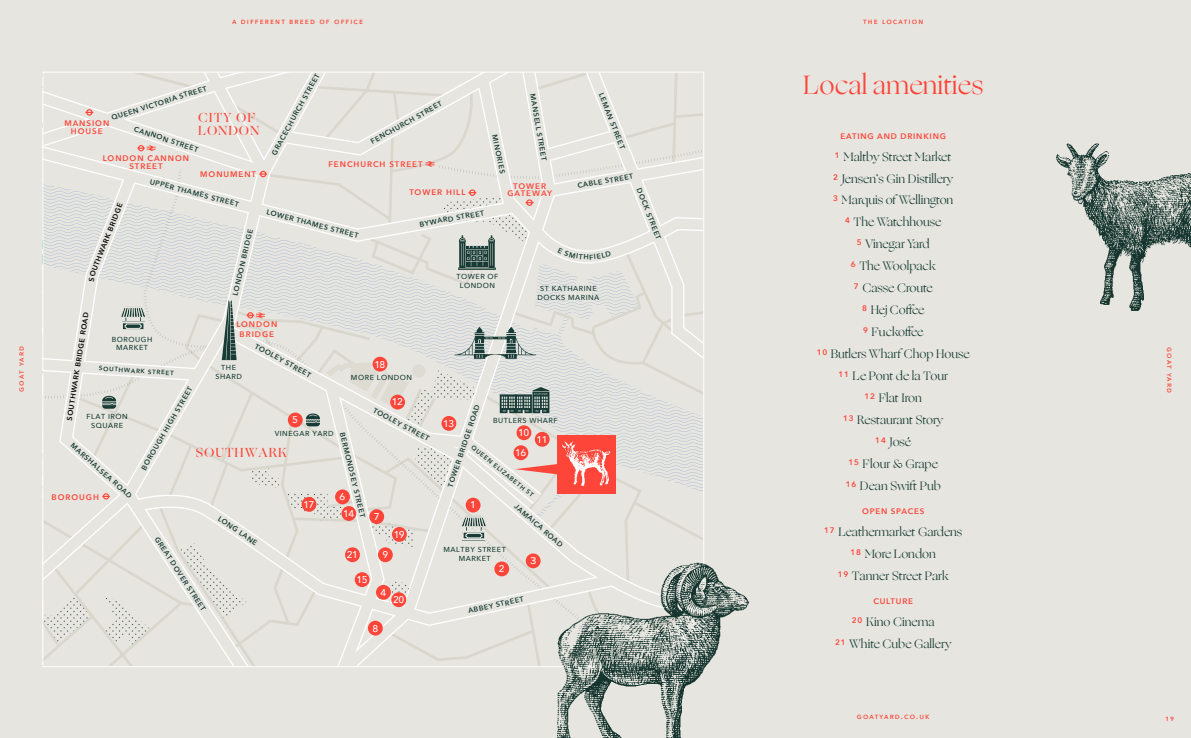
<style>
.page{position:relative;width:1191px;height:738px;background:#fff}
.page>*{position:absolute;margin:0;border:0;box-sizing:border-box;transform-origin:0 0}
.t1{font:26px "Ogg";color:#fd4539}
.t2{font:500 13.1px/13.1px "Ogg TRIAL";letter-spacing:.07em;color:#fd4539}
.t3{font:12px/21.9px "Ogg";color:#183c35;text-align:center}
.t4{font:500 9.8px "Avenir Next";letter-spacing:-.06em;color:#fff}
.t5{font:600 8px/7.8px "Avenir Next";letter-spacing:.12em;color:#fd4539;text-align:center}
.t6{font:500 8px "Avenir Next";letter-spacing:.14em;color:#fd4539}
.t7{font:600 8px "Avenir Next";letter-spacing:.1em;color:#fd4539}
.t8{font:500 7.3px/8.7px "Avenir Next";letter-spacing:.07em;color:#183c35;text-align:center}
.t9{font:600 7.2px "Avenir Next";color:#183c35}
.t10{font:600 7.2px "Avenir Next";color:#000}
.t11{font:600 6.2px "Avenir Next";color:#183c35}
</style>
<div class="page">
<div style="left:0;top:0;width:595px;height:737px;background:#e6e5df"></div>
<div style="left:595px;top:0;width:596px;height:737px;background:#e6e5df"></div>
<img style="left:1056px;top:143px;width:135px;height:168px">
<img style="left:536px;top:527px;width:213px;height:210px">
<svg style="left:43px;top:72px;width:660px;height:594px"></svg>
<p class="t6" style="left:14px;top:392px;width:48px;rotate:-90deg">goat yard</p>
<p class="t6" style="left:232px;top:14px;width:133px">a different breed of office</p>
<p class="t9" style="left:268px;top:151px;width:93px;rotate:-61deg">GRACECHURCH STREET</p>
<p class="t9" style="left:110px;top:112px;width:101px;rotate:-18deg">QUEEN VICTORIA STREET</p>
<p class="t9" style="left:606px;top:91px;width:61px;rotate:68deg">LEMAN STREET</p>
<p class="t9" style="left:538px;top:93px;width:69px;rotate:80deg">MANSELL STREET</p>
<p class="t9" style="left:368px;top:136px;width:82px;rotate:-29deg">FENCHURCH STREET</p>
<p class="t2" style="left:198px;top:111px;width:63px">CITY OF<br>LONDON</p>
<p class="t5" style="left:64px;top:119px;width:46px">MANSION<br>HOUSE</p>
<p class="t9" style="left:136px;top:122px;width:69px;rotate:19deg">CANNON STREET</p>
<p class="t9" style="left:500px;top:133px;width:41px;rotate:78deg">MINORIES</p>
<p class="t5" style="left:103px;top:154px;width:88px">LONDON CANNON<br>STREET</p>
<p class="t5" style="left:328px;top:160px;width:96px">FENCHURCH STREET</p>
<p class="t5" style="left:409px;top:188px;width:58px">TOWER HILL</p>
<p class="t5" style="left:200px;top:170px;width:57px">MONUMENT</p>
<p class="t9" style="left:576px;top:179px;width:58px;rotate:-10deg">CABLE STREET</p>
<p class="t9" style="left:152px;top:175px;width:93px;rotate:15deg">UPPER THAMES STREET</p>
<p class="t5" style="left:507px;top:181px;width:46px">TOWER<br>GATEWAY</p>
<p class="t9" style="left:644px;top:186px;width:56px;rotate:68deg">DOCK STREET</p>
<p class="t10" style="left:86px;top:274px;width:80px;rotate:-68deg">OUTHWARK BRIDGE</p>
<p class="t9" style="left:268px;top:205px;width:96px;rotate:15deg">LOWER THAMES STREET</p>
<p class="t9" style="left:418px;top:218px;width:67px;rotate:-10deg">BYWARD STREET</p>
<p class="t9" style="left:229px;top:294px;width:69px;rotate:-77deg">LONDON BRIDGE</p>
<p class="t8" style="left:456px;top:272px;width:43px">TOWER OF<br>LONDON</p>
<p class="t8" style="left:537px;top:284px;width:63px">ST KATHARINE<br>DOCKS MARINA</p>
<p class="t10" style="left:63px;top:419px;width:111px;rotate:-81deg">SOUTHWARK BRIDGE ROAD</p>
<p class="t5" style="left:236px;top:319px;width:42px;line-height:9.6px">LONDON<br>BRIDGE</p>
<p class="t8" style="left:112px;top:334px;width:42px">BOROUGH<br>MARKET</p>
<p class="t9" style="left:258px;top:340px;width:64px;rotate:28deg">TOOLEY STREET</p>
<p class="t4" style="left:374px;top:355px;width:13px">18</p>
<p class="t8" style="left:215px;top:362px;width:28px">THE<br>SHARD</p>
<p class="t11" style="left:99px;top:362px;width:76px;rotate:4deg">SOUTHWARK STREET</p>
<p class="t8" style="left:351px;top:372px;width:63px">MORE LONDON</p>
<p class="t9" style="left:138px;top:466px;width:97px;rotate:-60deg">BOROUGH HIGH STREET</p>
<p class="t4" style="left:392px;top:393px;width:13px">12</p>
<p class="t9" style="left:376px;top:404px;width:64px;rotate:28deg">TOOLEY STREET</p>
<p class="t8" style="left:87px;top:411px;width:43px">FLAT IRON<br>SQUARE</p>
<p class="t4" style="left:292px;top:411px;width:7px">5</p>
<p class="t8" style="left:275px;top:428px;width:60px">VINEGAR YARD</p>
<p class="t9" style="left:348px;top:430px;width:89px;rotate:76deg">BERMONDSEY STREET</p>
<p class="t9" style="left:76px;top:439px;width:74px;rotate:42deg">MARSHALSEA ROA</p>
<p class="t2" style="left:196px;top:445px;width:93px">SOUTHWARK</p>
<p class="t4" style="left:339px;top:488px;width:7px">6</p>
<p class="t5" style="left:52px;top:492px;width:49px">BOROUGH</p>
<p class="t4" style="left:303px;top:495px;width:13px">17</p>
<p class="t4" style="left:343px;top:504px;width:13px">14</p>
<p class="t4" style="left:374px;top:508px;width:7px">7</p>
<p class="t9" style="left:222px;top:512px;width:24px;rotate:34deg">LONG</p>
<p class="t9" style="left:243px;top:526px;width:22px;rotate:35deg">LANE</p>
<p class="t4" style="left:394px;top:525px;width:13px">19</p>
<p class="t9" style="left:162px;top:533px;width:89px;rotate:57deg">GREAT DOVER STREET</p>
<p class="t4" style="left:347px;top:546px;width:13px">21</p>
<p class="t4" style="left:382px;top:546px;width:7px">9</p>
<p class="t4" style="left:356px;top:570px;width:13px">15</p>
<p class="t4" style="left:380px;top:583px;width:7px">4</p>
<p class="t4" style="left:393px;top:590px;width:13px">20</p>
<p class="t4" style="left:372px;top:619px;width:7px">8</p>
<p class="t9" style="left:444px;top:484px;width:88px;rotate:-71deg">TOWER BRIDGE ROAD</p>
<p class="t8" style="left:493px;top:415px;width:66px">BUTLERS WHARF</p>
<p class="t4" style="left:443px;top:414px;width:13px">13</p>
<p class="t4" style="left:518px;top:424px;width:13px">10</p>
<p class="t4" style="left:536px;top:430px;width:13px">11</p>
<p class="t11" style="left:475px;top:442px;width:79px;rotate:39deg">QUEEN ELIZABETH ST</p>
<p class="t4" style="left:515px;top:444px;width:13px">16</p>
<p class="t4" style="left:470px;top:496px;width:7px">1</p>
<p class="t8" style="left:443px;top:544px;width:64px">MALTBY STREET<br>MARKET</p>
<p class="t4" style="left:499px;top:560px;width:7px">2</p>
<p class="t9" style="left:519px;top:500px;width:63px;rotate:41deg">JAMAICA ROAD</p>
<p class="t4" style="left:530px;top:552px;width:7px">3</p>
<p class="t9" style="left:467px;top:604px;width:58px;rotate:-12deg">ABBEY STREET</p>
<p class="t6" style="left:863px;top:14px;width:62px">the location</p>
<h1 class="t1" style="left:803px;top:68px;width:181px">Local amenities</h1>
<p class="t7" style="left:840px;top:129px;width:107px">EATING AND DRINKING</p>
<p class="t3" style="left:816px;top:145px;width:154px"><sup>1</sup> Maltby Street Market<br><sup>2</sup> Jensen’s Gin Distillery<br><sup>3</sup> Marquis of Wellington<br><sup>4</sup> The Watchhouse<br><sup>5</sup> Vinegar Yard<br><sup>6</sup> The Woolpack<br><sup>7</sup> Casse Croute<br><sup>8</sup> Hej Coffee<br><sup>9</sup> Fuckoffee<br><sup>10</sup> Butlers Wharf Chop House<br><sup>11</sup> Le Pont de la Tour<br><sup>12</sup> Flat Iron<br><sup>13</sup> Restaurant Story<br><sup>14</sup> Jose<br><sup>15</sup> Flour &amp; Grape<br><sup>16</sup> Dean Swift Pub</p>
<p class="t7" style="left:862px;top:504px;width:64px">OPEN SPACES</p>
<p class="t3" style="left:824px;top:520px;width:140px"><sup>17</sup> Leathermarket Gardens<br><sup>18</sup> More London<br><sup>19</sup> Tanner Street Park</p>
<p class="t7" style="left:873px;top:593px;width:41px">CULTURE</p>
<p class="t3" style="left:835px;top:610px;width:118px"><sup>20</sup> Kino Cinema<br><sup>21</sup> White Cube Gallery</p>
<p class="t6" style="left:1176px;top:346px;width:48px;rotate:90deg">goat yard</p>
<p class="t6" style="left:857px;top:709px;width:74px">goatyard.co.uk</p>
<p class="t6" style="left:1165px;top:710px;width:11px">19</p>
</div>
